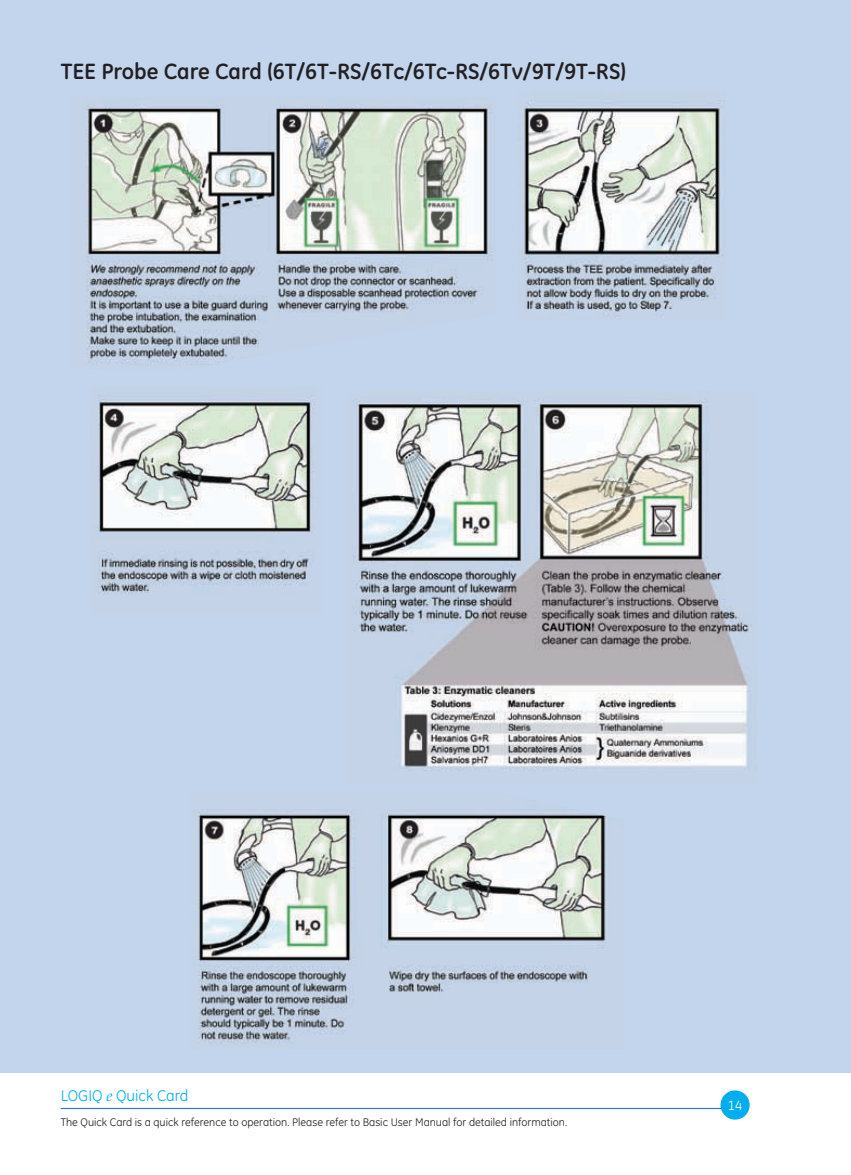
<style>
.page{position:relative;width:851px;height:1175px;background:#fff}
.page>*{position:absolute;margin:0;border:0;box-sizing:border-box;transform-origin:0 0}
.t1{font:700 22.5px "GE Inspira";color:#231f20}
.t2{font:15.75px "GE Inspira";color:#00aeef}
.t3{font:13.5px "GE Inspira";color:#fff}
.t4{font:11.25px "GE Inspira";color:#231f20}
.s1{font-family:"Palatino LT Std";font-style:italic}
</style>
<div class="page">
<hr style="left:61px;top:1107px;width:679px;height:2px;background:#3073ba">
<div style="left:720px;top:1090px;width:29px;height:29px;background:#00aeef;border-radius:50%"></div>
<div style="left:0;top:0;width:830px;height:1072px;background:#c2d5ed"></div>
<div style="left:830px;top:0;width:20px;height:1072px;background:#c2d5ed"></div>
<img style="left:86px;top:97px;width:407px;height:268px">
<img style="left:90px;top:395px;width:225px;height:200px">
<img style="left:522px;top:100px;width:203px;height:218px">
<img style="left:198px;top:809px;width:408px;height:235px">
<img style="left:352px;top:398px;width:400px;height:373px">
<h1 class="t1" style="left:61px;top:56px;width:566px">TEE Probe Care Card (6T/6T-RS/6Tc/6Tc-RS/6Tv/9T/9T-RS)</h1>
<h2 class="t2" style="left:61px;top:1086px;width:129px">LOGIQ <span class="s1">e</span> Quick Card</h2>
<p class="t4" style="left:61px;top:1115px;width:508px">The Quick Card is a quick reference to operation. Please refer to Basic User Manual for detailed information.</p>
<p class="t3" style="left:728px;top:1097px;width:16px">14</p>
</div>
